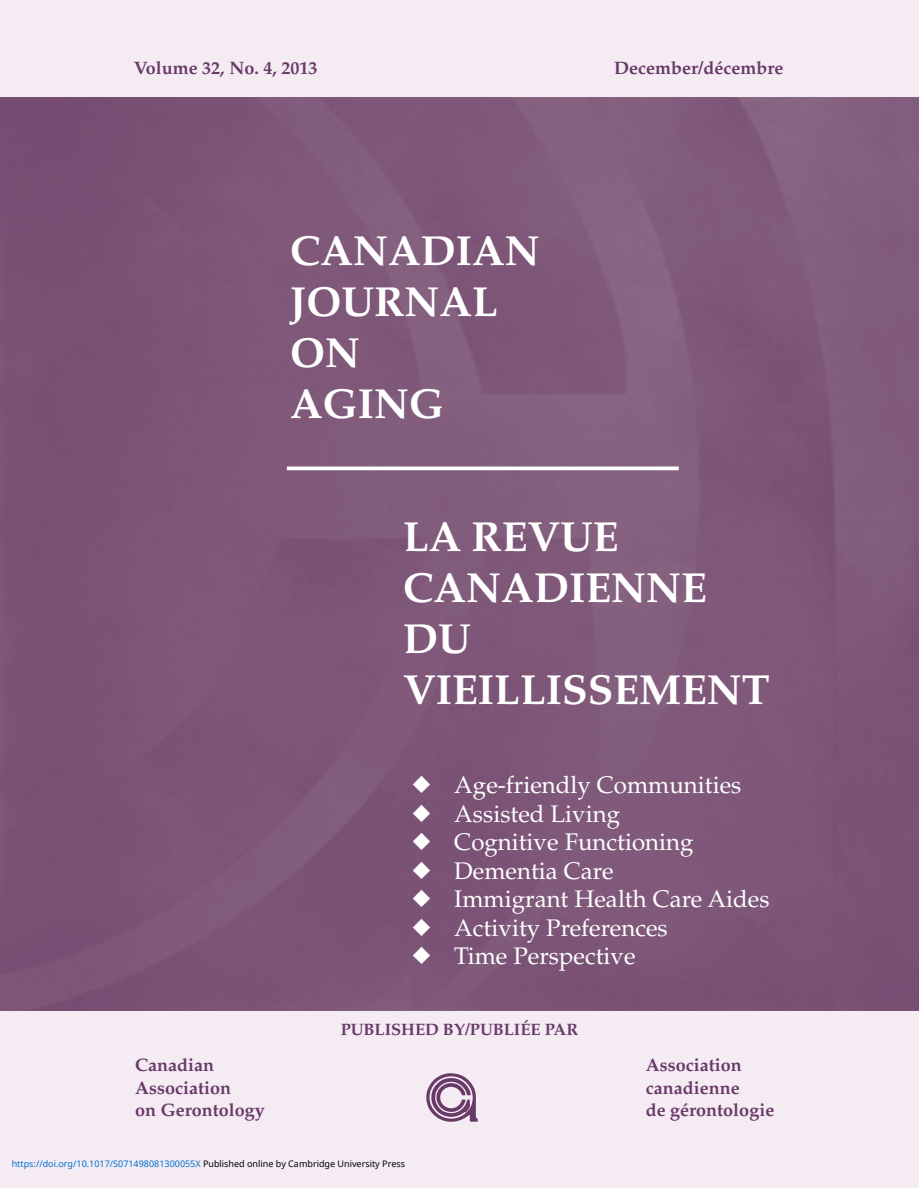
<style>
.page{position:relative;width:919px;height:1188px;background:#fff}
.page>*{position:absolute;margin:0;border:0;box-sizing:border-box;transform-origin:0 0}
.t1{font:700 42px/51px "Palatino";color:#fff}
.t2{font:24px/28.5px "Palatino";color:#fff}
.t3{font:700 18px "Palatino";color:#693a68}
.t4{font:700 16.5px "Palatino";color:#693a68}
.t5{font:9px "Noto Sans";color:#0172cf}
.s1{color:#000}
</style>
<div class="page">
<div style="left:0;top:0;width:918px;height:1188px;background:#f4ebf3"></div>
<img style="left:0;top:97px;width:918px;height:914px">
<svg style="left:287px;top:466px;width:391px;height:4px;background:#efeaee"></svg>
<img style="left:426px;top:1073px;width:51px;height:49px">
<svg style="left:413px;top:776px;width:17px;height:18px"></svg>
<svg style="left:413px;top:805px;width:17px;height:17px"></svg>
<svg style="left:413px;top:833px;width:17px;height:18px"></svg>
<svg style="left:413px;top:862px;width:17px;height:17px"></svg>
<svg style="left:413px;top:890px;width:17px;height:18px"></svg>
<svg style="left:413px;top:919px;width:17px;height:17px"></svg>
<svg style="left:413px;top:947px;width:17px;height:18px"></svg>
<p class="t3" style="left:134px;top:61px;width:185px">Volume 32, No. 4, 2013</p>
<p class="t3" style="left:613px;top:61px;width:171px">December/décembre</p>
<h1 class="t1" style="left:290px;top:230px;width:251px">CANADIAN<br>JOURNAL<br>ON<br>AGING</h1>
<h1 class="t1" style="left:403px;top:516px;width:368px">LA REVUE<br>CANADIENNE<br>DU<br>VIEILLISSEMENT</h1>
<p class="t2" style="left:454px;top:774px;width:316px">Age-friendly Communities<br>Assisted Living<br>Cognitive Functioning<br>Dementia Care<br>Immigrant Health Care Aides<br>Activity Preferences<br>Time Perspective</p>
<p class="t4" style="left:340px;top:1023px;width:239px">PUBLISHED BY/PUBLIÉE PAR</p>
<p class="t3" style="left:135px;top:1058px;width:80px">Canadian</p>
<p class="t3" style="left:645px;top:1058px;width:97px">Association</p>
<p class="t3" style="left:135px;top:1081px;width:97px">Association</p>
<p class="t3" style="left:645px;top:1081px;width:95px">canadienne</p>
<p class="t3" style="left:135px;top:1103px;width:131px">on Gerontology</p>
<p class="t3" style="left:645px;top:1103px;width:130px">de gérontologie</p>
<p class="t5" style="left:12px;top:1157px;width:395px">https://doi.org/10.1017/S071498081300055X <span class="s1">Published online by Cambridge University Press</span></p>
</div>
